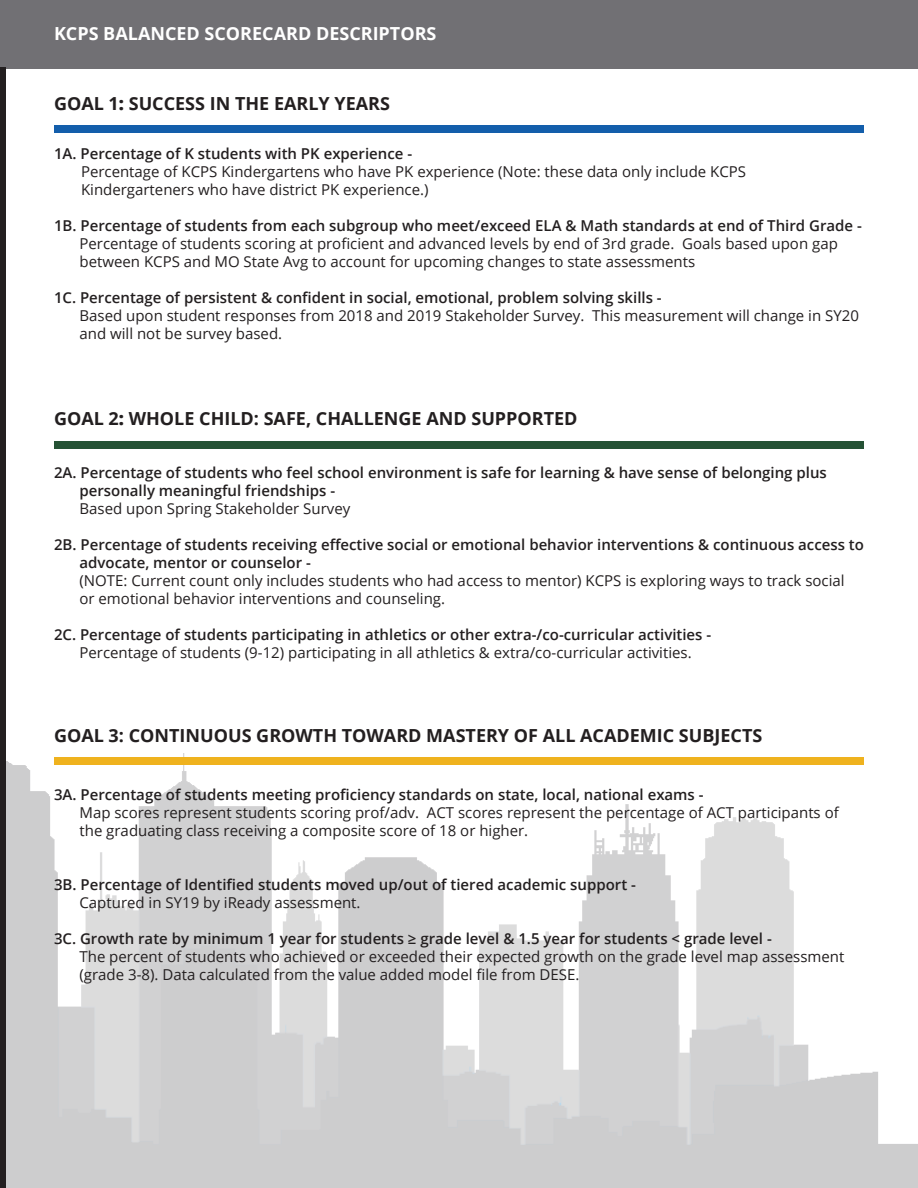
<style>
.page{position:relative;width:918px;height:1188px;background:#fff}
.page>*{position:absolute;margin:0;border:0;box-sizing:border-box;transform-origin:0 0}
.t1{font:700 18px "Open Sans";color:#231f20}
.t2{font:700 18px "Open Sans";color:#fff}
.t3{font:15px "Open Sans";color:#231f20}
.t4{font:600 15px "Open Sans";color:#231f20}
.s1{font-weight:800}
</style>
<div class="page">
<div style="left:0;top:0;width:918px;height:68px;background:#717074"></div>
<img style="left:5px;top:745px;width:913px;height:443px">
<div style="left:0;top:68px;width:5px;height:1120px;background:#231f20"></div>
<div style="left:54px;top:125px;width:810px;height:8px;background:#135eab"></div>
<div style="left:54px;top:441px;width:810px;height:7px;background:#255235"></div>
<div style="left:54px;top:758px;width:810px;height:7px;background:#efb21e"></div>
<p class="t2" style="left:54px;top:21px;width:384px">KCPS BALANCED SCORECARD DESCRIPTORS</p>
<p class="t1" style="left:54px;top:90px;width:338px">GOAL 1<span class="s1">:</span> SUCCESS IN THE EARLY YEARS</p>
<p class="t4" style="left:54px;top:143px;width:360px">1A. Percentage of K students with PK experience -</p>
<p class="t3" style="left:81px;top:161px;width:667px">Percentage of KCPS Kindergartens who have PK experience (Note: these data only include KCPS</p>
<p class="t3" style="left:81px;top:179px;width:349px">Kindergarteners who have district PK experience.)</p>
<p class="t4" style="left:54px;top:215px;width:809px">1B. Percentage of students from each subgroup who meet/exceed ELA &amp; Math standards at end of Third Grade -</p>
<p class="t3" style="left:80px;top:233px;width:760px">Percentage of students scoring at proficient and advanced levels by end of 3rd grade. Goals based upon gap</p>
<p class="t3" style="left:80px;top:251px;width:617px">between KCPS and MO State Avg to account for upcoming changes to state assessments</p>
<p class="t4" style="left:54px;top:287px;width:609px">1C. Percentage of persistent &amp; confident in social, emotional, problem solving skills -</p>
<p class="t3" style="left:80px;top:305px;width:781px">Based upon student responses from 2018 and 2019 Stakeholder Survey. This measurement will change in SY20</p>
<p class="t3" style="left:80px;top:323px;width:204px">and will not be survey based.</p>
<p class="t1" style="left:54px;top:406px;width:525px">GOAL 2<span class="s1">:</span> WHOLE CHILD: SAFE, CHALLENGE AND SUPPORTED</p>
<p class="t4" style="left:54px;top:463px;width:774px">2A. Percentage of students who feel school environment is safe for learning &amp; have sense of belonging plus</p>
<p class="t4" style="left:80px;top:481px;width:257px">personally meaningful friendships -</p>
<p class="t3" style="left:80px;top:499px;width:272px">Based upon Spring Stakeholder Survey</p>
<p class="t4" style="left:54px;top:535px;width:812px">2B. Percentage of students receiving effective social or emotional behavior interventions &amp; continuous access to</p>
<p class="t4" style="left:80px;top:553px;width:233px">advocate, mentor or counselor -</p>
<p class="t3" style="left:80px;top:571px;width:767px">(NOTE: Current count only includes students who had access to mentor) KCPS is exploring ways to track social</p>
<p class="t3" style="left:80px;top:589px;width:367px">or emotional behavior interventions and counseling.</p>
<p class="t4" style="left:54px;top:625px;width:659px">2C. Percentage of students participating in athletics or other extra-/co-curricular activities -</p>
<p class="t3" style="left:80px;top:643px;width:614px">Percentage of students (9-12) participating in all athletics &amp; extra/co-curricular activities.</p>
<p class="t1" style="left:54px;top:723px;width:710px">GOAL 3: CONTINUOUS GROWTH TOWARD MASTERY OF ALL ACADEMIC SUBJECTS</p>
<p class="t4" style="left:54px;top:784px;width:651px">3A. Percentage of students meeting proficiency standards on state, local, national exams -</p>
<p class="t3" style="left:80px;top:802px;width:761px">Map scores represent students scoring prof/adv. ACT scores represent the percentage of ACT participants of</p>
<p class="t3" style="left:80px;top:820px;width:450px">the graduating class receiving a composite score of 18 or higher.</p>
<p class="t4" style="left:54px;top:874px;width:584px">3B. Percentage of Identified students moved up/out of tiered academic support -</p>
<p class="t3" style="left:80px;top:892px;width:283px">Captured in SY19 by iReady assessment.</p>
<p class="t4" style="left:54px;top:928px;width:719px">3C. Growth rate by minimum 1 year for students ≥ grade level &amp; 1.5 year for students &lt; grade level -</p>
<p class="t3" style="left:80px;top:946px;width:766px">The percent of students who achieved or exceeded their expected growth on the grade level map assessment</p>
<p class="t3" style="left:80px;top:964px;width:501px">(grade 3-8). Data calculated from the value added model file from DESE.</p>
</div>
